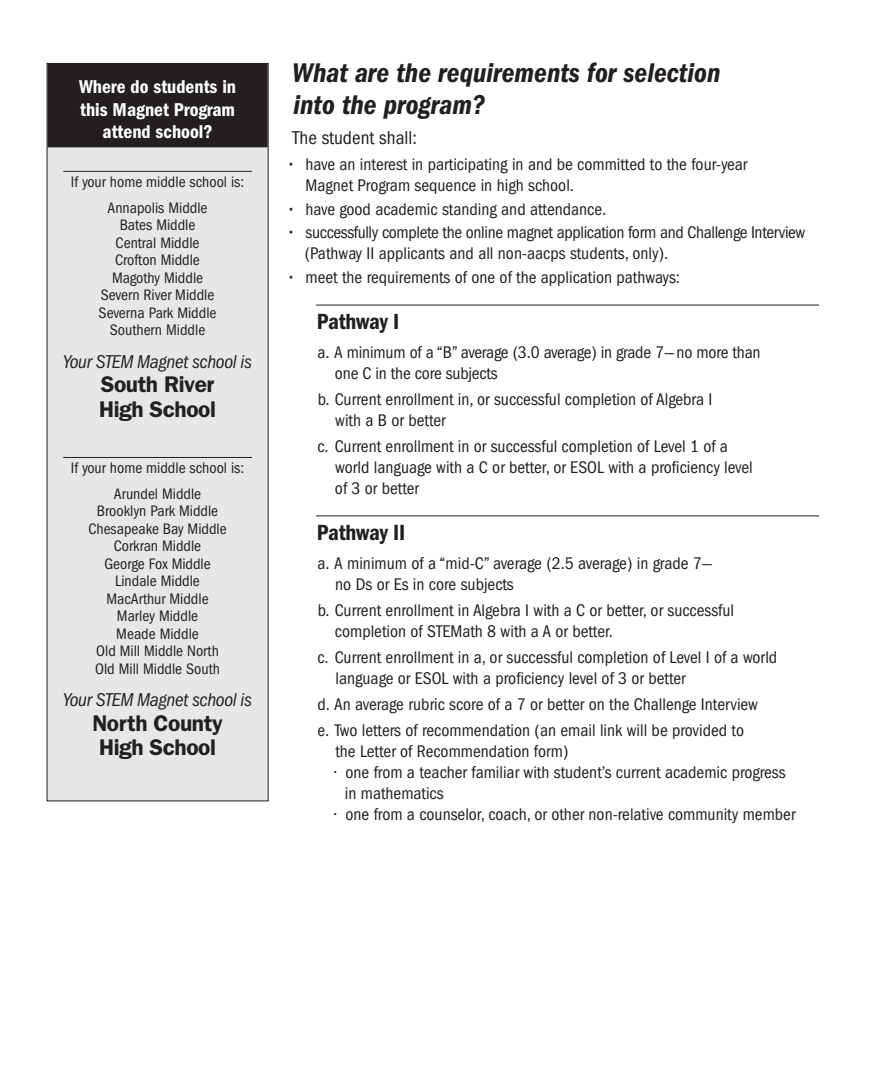
<style>
.page{position:relative;width:882px;height:1071px;background:#fff}
.page>*{position:absolute;margin:0;border:0;box-sizing:border-box;transform-origin:0 0}
.t1{font:28px/31.5px "ITC Franklin Gothic Std Dm Cd It";color:#231f20}
.Magnet_School{font:600 22.75px/24.5px "ITC Franklin Gothic Std";letter-spacing:-.02em;color:#231f20}
.t2{font:22.75px "ITC Franklin Gothic Std Dm Cd";letter-spacing:-.01em;color:#231f20}
.Sidebar_Heading{font:19.25px/22.8px "ITC Franklin Gothic Std Dm Cd";color:#fff;text-align:center}
.Your_Magnet_School_i{font:italic condensed 19.25px "ITC Franklin Gothic Std";letter-spacing:-.02em;color:#231f20}
.t3{font:condensed 19.25px "ITC Franklin Gothic Std";color:#231f20}
.t4{font:condensed 17.5px/21px "ITC Franklin Gothic Std";color:#231f20}
.t5{font:condensed 17.5px/23.4px "ITC Franklin Gothic Std";letter-spacing:-.02em;color:#231f20}
.Home_schools{font:condensed 15.75px/17.5px "ITC Franklin Gothic Std";color:#231f20}
.IF_your_home_middle{font:condensed 15.75px "ITC Franklin Gothic Std";color:#231f20}
.s1{font-family:"ITC Franklin Gothic Std Dm Cd";font-stretch:normal}
</style>
<div class="page">
<hr style="left:316px;top:305px;width:503px;height:1px;background:#231f20">
<hr style="left:316px;top:515px;width:503px;height:1px;background:#231f20">
<div style="left:47px;top:63px;width:221px;height:738px;background:#e6e7e9"></div>
<div style="left:47px;top:63px;width:221px;height:84px;background:#231f20"></div>
<hr style="left:63px;top:171px;width:189px;height:1px;background:#231f20">
<hr style="left:63px;top:457px;width:189px;height:1px;background:#231f20">
<div style="left:47px;top:63px;width:222px;height:738px;border:1px solid #231f20"></div>
<p class="Sidebar_Heading" style="left:79px;top:75px;width:159px">Where do students in this Magnet Program attend school?</p>
<p class="IF_your_home_middle" style="left:71px;top:173px;width:175px">If your home middle school is:</p>
<p class="Home_schools" style="left:108px;top:199px;width:101px">Annapolis Middle</p>
<p class="Home_schools" style="left:120px;top:216px;width:77px">Bates Middle</p>
<p class="Home_schools" style="left:115px;top:234px;width:86px">Central Middle<br>Crofton Middle</p>
<p class="Home_schools" style="left:112px;top:269px;width:93px">Magothy Middle</p>
<p class="Home_schools" style="left:101px;top:286px;width:115px">Severn River Middle</p>
<p class="Home_schools" style="left:99px;top:304px;width:119px">Severna Park Middle</p>
<p class="Home_schools" style="left:110px;top:321px;width:97px">Southern Middle</p>
<p class="Your_Magnet_School_i" style="left:63px;top:350px;width:190px">Your STEM Magnet school is</p>
<p class="Magnet_School" style="left:99px;top:372px;width:118px">South River<br>High School</p>
<p class="IF_your_home_middle" style="left:71px;top:459px;width:175px">If your home middle school is:</p>
<p class="Home_schools" style="left:114px;top:485px;width:89px">Arundel Middle</p>
<p class="Home_schools" style="left:97px;top:503px;width:123px">Brooklyn Park Middle</p>
<p class="Home_schools" style="left:88px;top:520px;width:140px">Chesapeake Bay Middle</p>
<p class="Home_schools" style="left:114px;top:538px;width:89px">Corkran Middle</p>
<p class="Home_schools" style="left:104px;top:555px;width:108px">George Fox Middle</p>
<p class="Home_schools" style="left:115px;top:573px;width:86px">Lindale Middle</p>
<p class="Home_schools" style="left:107px;top:590px;width:104px">MacArthur Middle</p>
<p class="Home_schools" style="left:117px;top:608px;width:83px">Marley Middle</p>
<p class="Home_schools" style="left:116px;top:625px;width:84px">Meade Middle</p>
<p class="Home_schools" style="left:96px;top:643px;width:124px">Old Mill Middle North</p>
<p class="Home_schools" style="left:95px;top:660px;width:126px">Old Mill Middle South</p>
<p class="Your_Magnet_School_i" style="left:63px;top:689px;width:190px">Your STEM Magnet school is</p>
<p class="Magnet_School" style="left:92px;top:711px;width:132px">North County<br>High School</p>
<h1 class="t1" style="left:292px;top:57px;width:430px">What are the requirements for selection into the program?</h1>
<p class="t3" style="left:293px;top:127px;width:126px">The student shall:</p>
<p class="t4" style="left:305px;top:154px;width:443px;text-indent:-17px"><span class="s1">·</span> have an interest in participating in and be committed to the four-year<br>Magnet Program sequence in high school.</p>
<p class="t5" style="left:289px;top:198px;width:518px"><span class="s1">·</span> have good academic standing and attendance.<br><span class="s1">·</span> successfully complete the online magnet application form and Challenge Interview</p>
<p class="t4" style="left:289px;top:242px;width:393px;line-height:23.4px;text-align:center">(Pathway II applicants and all non-aacps students, only).<br><span class="s1">·</span> meet the requirements of one of the application pathways:</p>
<h2 class="t2" style="left:317px;top:309px;width:84px">Pathway I</h2>
<p class="t4" style="left:335px;top:342px;width:427px;text-indent:-17px">a. A minimum of a “B” average (3.0 average) in grade 7—no more than one C in the core subjects</p>
<p class="t4" style="left:335px;top:389px;width:379px;text-indent:-17px">b. Current enrollment in, or successful completion of Algebra I with a B or better</p>
<p class="t4" style="left:335px;top:436px;width:419px;text-indent:-18px">c. Current enrollment in or successful completion of Level 1 of a world language with a C or better, or ESOL with a proficiency level of 3 or better</p>
<h2 class="t2" style="left:317px;top:519px;width:90px">Pathway II</h2>
<p class="t4" style="left:335px;top:552px;width:379px;text-indent:-18px">a. A minimum of a “mid-C” average (2.5 average) in grade 7— no Ds or Es in core subjects</p>
<p class="t4" style="left:335px;top:599px;width:401px;text-indent:-17px">b. Current enrollment in Algebra I with a C or better, or successful completion of STEMath 8 with a A or better.</p>
<p class="t4" style="left:335px;top:646px;width:443px;text-indent:-18px">c. Current enrollment in a, or successful completion of Level I of a world language or ESOL with a proficiency level of 3 or better</p>
<p class="t4" style="left:317px;top:691px;width:442px;line-height:26.1px">d. An average rubric score of a 7 or better on the Challenge Interview e. Two letters of recommendation (an email link will be provided to</p>
<p class="t4" style="left:335px;top:741px;width:235px">the Letter of Recommendation form)</p>
<p class="t4" style="left:345px;top:762px;width:442px;text-indent:-10px">• one from a teacher familiar with student’s current academic progress in mathematics</p>
<p class="t4" style="left:334px;top:804px;width:463px">• one from a counselor, coach, or other non-relative community member</p>
</div>
